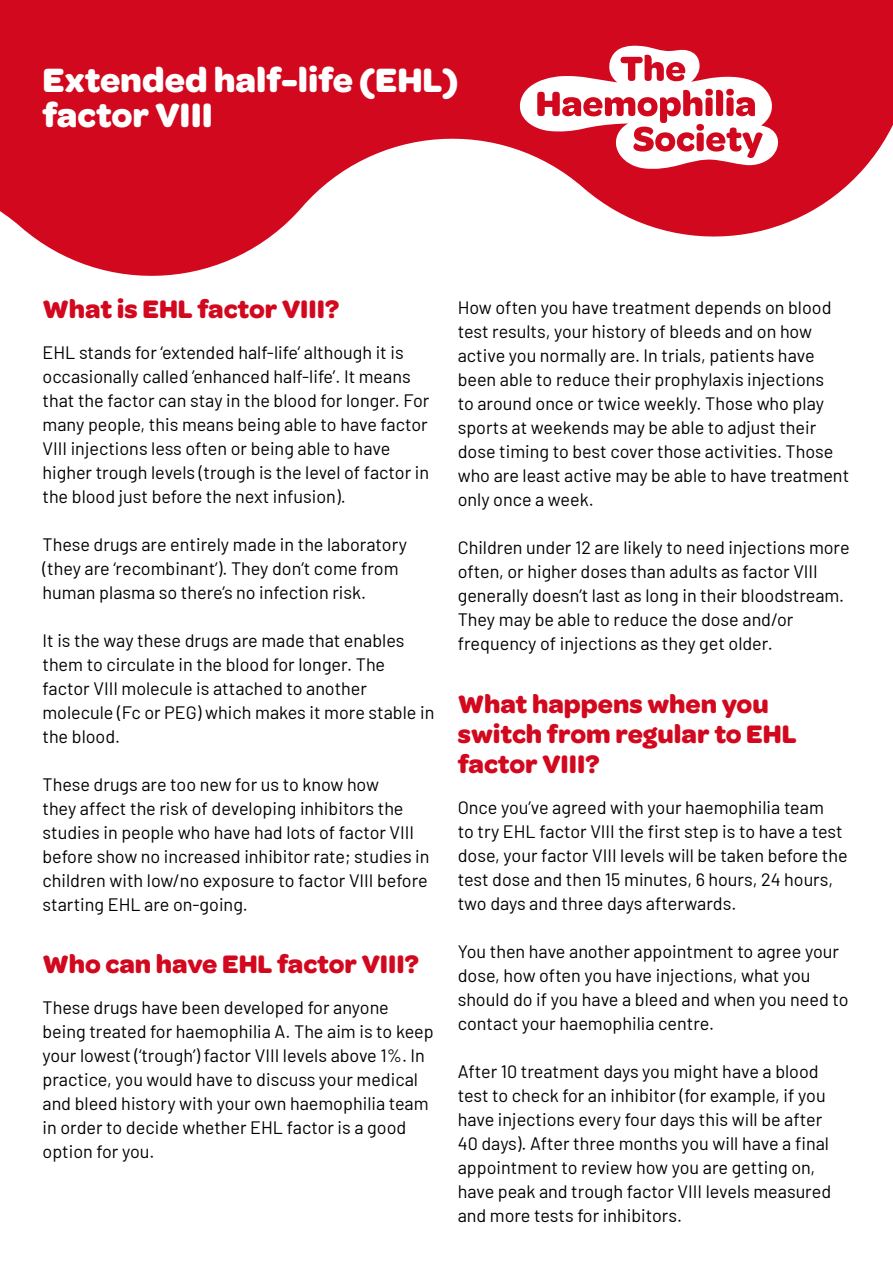
<style>
.page{position:relative;width:893px;height:1263px;background:#fff}
.page>*{position:absolute;margin:0;border:0;box-sizing:border-box;transform-origin:0 0}
.t1{font:700 63px "Omnes";color:#fff}
.t2{font:700 36px/34.5px "Omnes";color:#fff}
.t3{font:700 27px/30px "Omnes";color:#d2091e}
.t4{font:18px/24px "Barlow";color:#000}
</style>
<div class="page">
<svg style="left:0;top:0;width:893px;height:276px;fill:#d2091e"></svg>
<svg style="left:520px;top:46px;width:258px;height:123px"></svg>
<h1 class="t1" style="left:35px;top:36px;width:402px;rotate:-3deg">Growing up is</h1>
<h2 class="t2" style="left:43px;top:61px;width:417px">Extended half-life (EHL) factor VIII</h2>
<h3 class="t3" style="left:43px;top:292px;width:298px">What is EHL factor VIII?</h3>
<p class="t4" style="left:43px;top:339px;width:388px">EHL stands for ‘extended half-life’ although it is occasionally called ’enhanced half-life’. It means that the factor can stay in the blood for longer. For many people, this means being able to have factor VIII injections less often or being able to have higher trough levels (trough is the level of factor in the blood just before the next infusion).</p>
<p class="t4" style="left:43px;top:531px;width:366px">These drugs are entirely made in the laboratory (they are ‘recombinant’). They don’t come from human plasma so there’s no infection risk.</p>
<p class="t4" style="left:43px;top:627px;width:393px">It is the way these drugs are made that enables them to circulate in the blood for longer. The factor VIII molecule is attached to another molecule (Fc or PEG) which makes it more stable in the blood.</p>
<p class="t4" style="left:43px;top:771px;width:388px">These drugs are too new for us to know how<br>they affect the risk of developing inhibitors the studies in people who have had lots of factor VIII before show no increased inhibitor rate; studies in children with low/no exposure to factor VIII before starting EHL are on-going.</p>
<h3 class="t3" style="left:43px;top:948px;width:378px">Who can have EHL factor VIII?</h3>
<p class="t4" style="left:43px;top:994px;width:393px">These drugs have been developed for anyone being treated for haemophilia A. The aim is to keep your lowest (‘trough’) factor VIII levels above 1%. In practice, you would have to discuss your medical and bleed history with your own haemophilia team in order to decide whether EHL factor is a good option for you.</p>
<p class="t4" style="left:458px;top:294px;width:393px">How often you have treatment depends on blood test results, your history of bleeds and on how active you normally are. In trials, patients have been able to reduce their prophylaxis injections<br>to around once or twice weekly. Those who play sports at weekends may be able to adjust their dose timing to best cover those activities. Those who are least active may be able to have treatment only once a week.</p>
<p class="t4" style="left:458px;top:534px;width:393px">Children under 12 are likely to need injections more often, or higher doses than adults as factor VIII generally doesn’t last as long in their bloodstream.<br>They may be able to reduce the dose and/or frequency of injections as they get older.</p>
<h3 class="t3" style="left:458px;top:687px;width:340px">What happens when you switch from regular to EHL factor VIII?</h3>
<p class="t4" style="left:458px;top:794px;width:391px">Once you’ve agreed with your haemophilia team<br>to try EHL factor VIII the first step is to have a test dose, your factor VIII levels will be taken before the test dose and then 15 minutes, 6 hours, 24 hours, two days and three days afterwards.</p>
<p class="t4" style="left:458px;top:938px;width:392px">You then have another appointment to agree your dose, how often you have injections, what you should do if you have a bleed and when you need to contact your haemophilia centre.</p>
<p class="t4" style="left:458px;top:1058px;width:375px">After 10 treatment days you might have a blood test to check for an inhibitor (for example, if you have injections every four days this will be after 40 days). After three months you will have a final appointment to review how you are getting on, have peak and trough factor VIII levels measured and more tests for inhibitors.</p>
</div>
